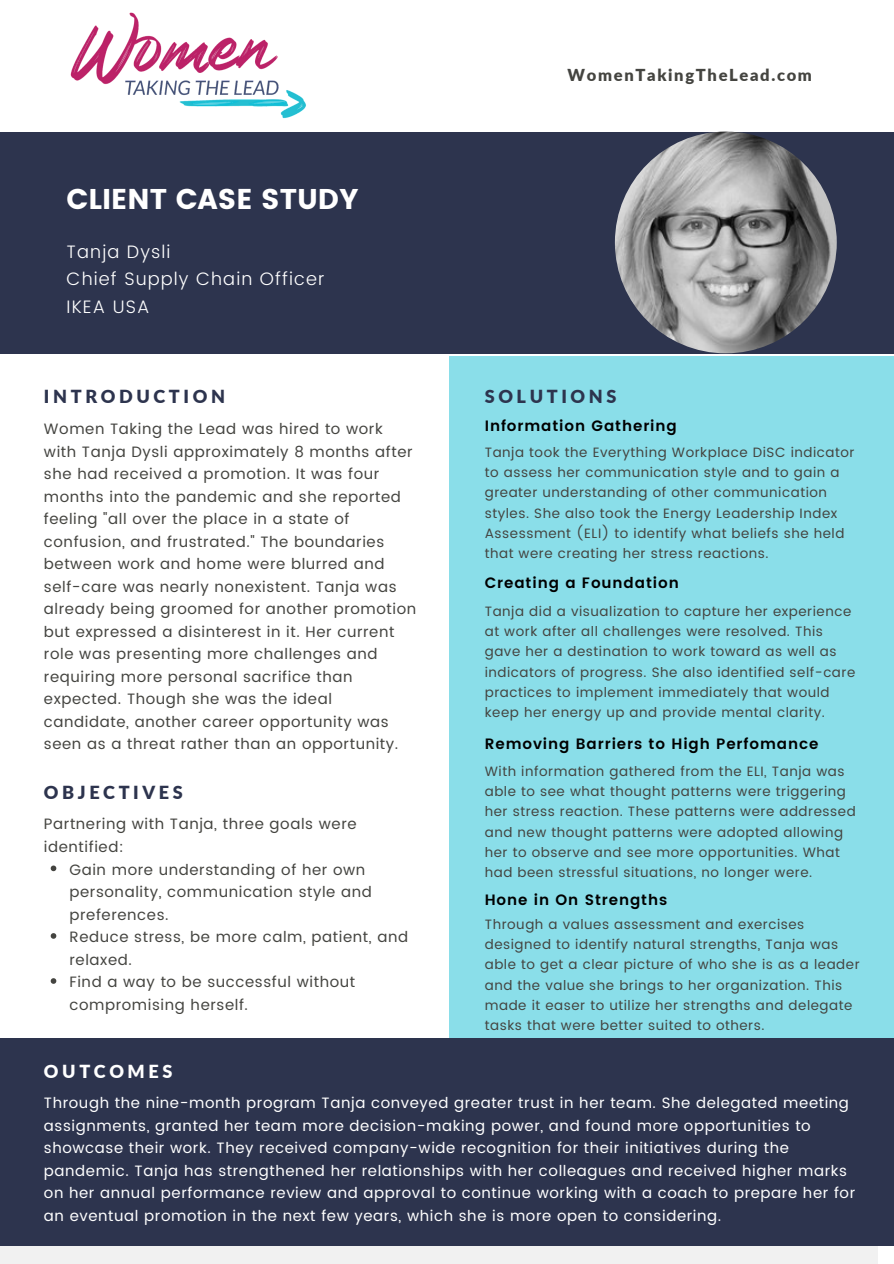
<style>
.page{position:relative;width:894px;height:1264px;background:#fff}
.page>*{position:absolute;margin:0;border:0;box-sizing:border-box;transform-origin:0 0}
.t1{font:28.5px "Poppins";color:#fff}
.t2{font:300 18px "Poppins";letter-spacing:.06em;color:#fff}
.t3{font:900 18px "Lato";letter-spacing:.2em;color:#2d344e}
.t4{font:900 18px "Lato";letter-spacing:.2em;color:#fff}
.t5{font:900 16.5px "Lato";letter-spacing:.1em;color:#444440}
.t6{font:15px/22.5px "Poppins";letter-spacing:.04em;color:#444440}
.t7{font:15px/22.5px "Poppins";letter-spacing:.04em;color:#fff}
.t8{font:600 15px "Poppins";letter-spacing:.06em;color:#000}
.t9{font:13.5px/20.2px "Poppins";letter-spacing:.04em;color:#444440}
</style>
<div class="page">
<div style="left:0;top:132px;width:893px;height:221px;background:#2d344e"></div>
<div style="left:449px;top:356px;width:444px;height:682px;background:#8adee9"></div>
<div style="left:0;top:1245px;width:877px;height:18px;background:#f1f1f1"></div>
<img style="left:614px;top:132px;width:222px;height:221px;border-radius:50%">
<img style="left:70px;top:12px;width:236px;height:107px">
<svg style="left:51px;top:865px;width:5px;height:6px"></svg>
<svg style="left:51px;top:933px;width:5px;height:5px"></svg>
<svg style="left:51px;top:978px;width:5px;height:5px"></svg>
<div style="left:0;top:1038px;width:893px;height:207px;background:#2d344e"></div>
<p class="t1" style="left:67px;top:182px;width:293px">CLIENT CASE STUDY</p>
<p class="t2" style="left:67px;top:242px;width:105px">Tanja Dysli</p>
<p class="t2" style="left:67px;top:269px;width:259px">Chief Supply Chain Officer</p>
<p class="t2" style="left:67px;top:296px;width:84px">IKEA USA</p>
<p class="t3" style="left:44px;top:385px;width:182px">INTRODUCTION</p>
<p class="t6" style="left:44px;top:417px;width:374px">Women Taking the Lead was hired to work with Tanja Dysli approximately 8 months after she had received a promotion. It was four months into the pandemic and she reported feeling "all over the place in a state of confusion, and frustrated." The boundaries between work and home were blurred and self-care was nearly nonexistent. Tanja was already being groomed for another promotion but expressed a disinterest in it. Her current role was presenting more challenges and requiring more personal sacrifice than expected. Though she was the ideal candidate, another career opportunity was seen as a threat rather than an opportunity.</p>
<p class="t3" style="left:44px;top:781px;width:140px">OBJECTIVES</p>
<p class="t6" style="left:44px;top:813px;width:314px">Partnering with Tanja, three goals were identified:</p>
<p class="t6" style="left:69px;top:858px;width:304px">Gain more understanding of her own personality, communication style and preferences.</p>
<p class="t6" style="left:69px;top:925px;width:340px">Reduce stress, be more calm, patient, and relaxed.</p>
<p class="t6" style="left:69px;top:970px;width:287px">Find a way to be successful without compromising herself.</p>
<p class="t4" style="left:44px;top:1059px;width:130px">OUTCOMES</p>
<p class="t5" style="left:567px;top:64px;width:246px">WomenTakingTheLead.com</p>
<p class="t3" style="left:484px;top:385px;width:133px">SOLUTIONS</p>
<p class="t8" style="left:484px;top:416px;width:193px">Information Gathering</p>
<p class="t9" style="left:484px;top:442px;width:371px">Tanja took the Everything Workplace DiSC indicator to assess her communication style and to gain a greater understanding of other communication styles. She also took the Energy Leadership Index Assessment (ELI) to identify what beliefs she held that were creating her stress reactions.</p>
<p class="t8" style="left:484px;top:574px;width:195px">Creating a Foundation</p>
<p class="t9" style="left:484px;top:601px;width:372px">Tanja did a visualization to capture her experience at work after all challenges were resolved. This gave her a destination to work toward as well as indicators of progress. She also identified self-care practices to implement immediately that would keep her energy up and provide mental clarity.</p>
<p class="t8" style="left:484px;top:735px;width:335px">Removing Barriers to High Perfomance</p>
<p class="t9" style="left:484px;top:761px;width:372px">With information gathered from the ELI, Tanja was able to see what thought patterns were triggering her stress reaction. These patterns were addressed and new thought patterns were adopted allowing her to observe and see more opportunities. What had been stressful situations, no longer were.</p>
<p class="t8" style="left:484px;top:890px;width:184px">Hone in On Strengths</p>
<p class="t9" style="left:484px;top:914px;width:376px">Through a values assessment and exercises designed to identify natural strengths, Tanja was able to get a clear picture of who she is as a leader and the value she brings to her organization. This made it easer to utilize her strengths and delegate tasks that were better suited to others.</p>
<p class="t7" style="left:44px;top:1091px;width:812px">Through the nine-month program Tanja conveyed greater trust in her team. She delegated meeting assignments, granted her team more decision-making power, and found more opportunities to showcase their work. They received company-wide recognition for their initiatives during the pandemic. Tanja has strengthened her relationships with her colleagues and received higher marks on her annual performance review and approval to continue working with a coach to prepare her for an eventual promotion in the next few years, which she is more open to considering.</p>
</div>
